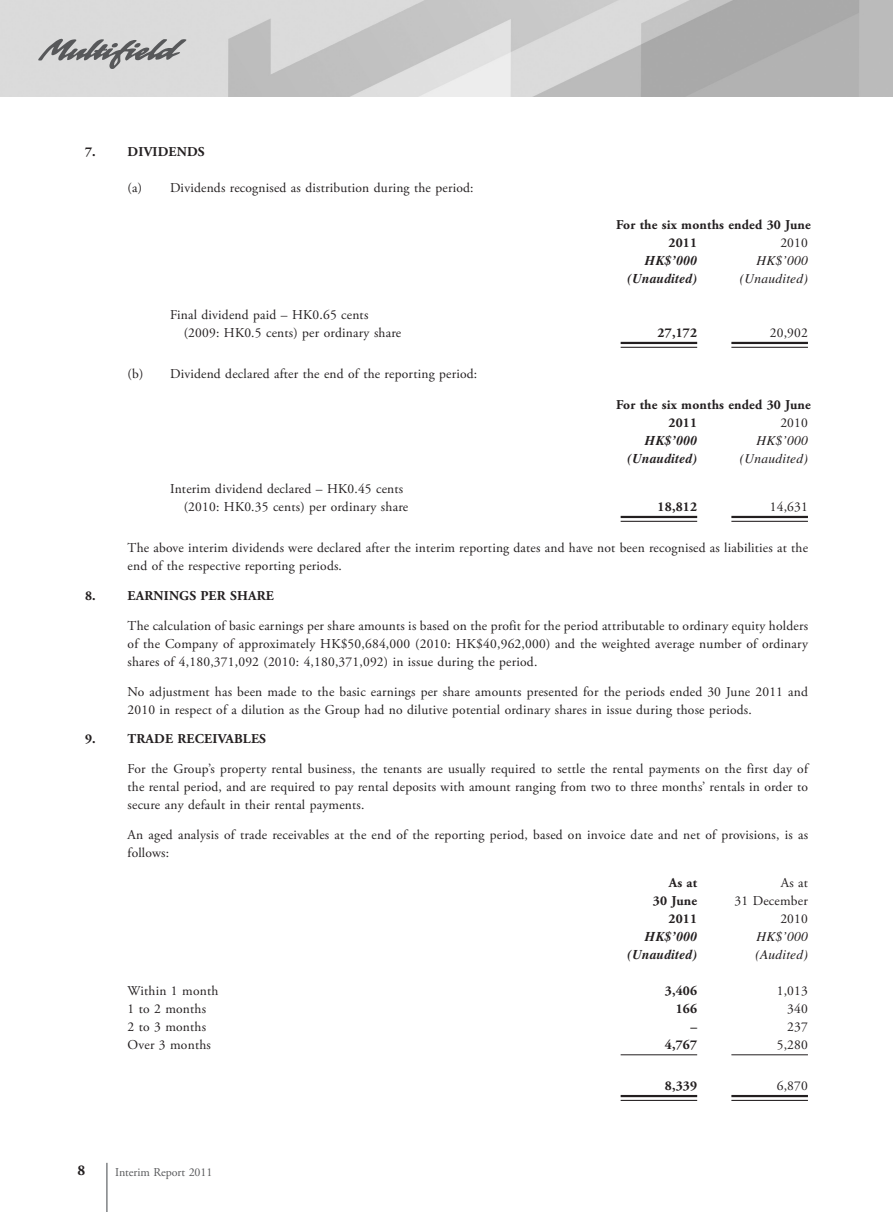
<style>
.page{position:relative;width:893px;height:1212px;background:#fff}
.page>*{position:absolute;margin:0;border:0;box-sizing:border-box;transform-origin:0 0}
.t1{font:13.5px/18px "Adobe Garamond Pro";letter-spacing:.015em;color:#231f20}
.t2{font:700 13.5px/18px "Adobe Garamond Pro";letter-spacing:.015em;color:#231f20}
.t3{font:italic 700 13.5px "Times";letter-spacing:.015em;color:#231f20}
.t4{font:italic 13.5px "Times";letter-spacing:.015em;color:#231f20}
.t5{font:12px "Adobe Garamond Pro";letter-spacing:-.005em;color:#57585a}
</style>
<div class="page">
<img style="left:0;top:0;width:893px;height:96px">
<svg style="left:38px;top:38px;width:149px;height:31px;background:#b0b1b1"></svg>
<hr style="left:106px;top:1163px;width:2px;height:49px;background:#808285">
<hr style="left:621px;top:342px;width:76px;height:2px;background:#231f20">
<hr style="left:621px;top:347px;width:76px;height:1px;background:#231f20">
<hr style="left:731px;top:342px;width:77px;height:2px;background:#231f20">
<hr style="left:731px;top:347px;width:77px;height:1px;background:#231f20">
<hr style="left:621px;top:516px;width:76px;height:2px;background:#231f20">
<hr style="left:621px;top:521px;width:76px;height:1px;background:#231f20">
<hr style="left:731px;top:516px;width:77px;height:2px;background:#231f20">
<hr style="left:731px;top:521px;width:77px;height:1px;background:#231f20">
<hr style="left:621px;top:1054px;width:76px;height:1px;background:#231f20">
<hr style="left:731px;top:1054px;width:77px;height:1px;background:#231f20">
<hr style="left:621px;top:1095px;width:76px;height:2px;background:#231f20">
<hr style="left:621px;top:1100px;width:76px;height:1px;background:#231f20">
<hr style="left:731px;top:1095px;width:77px;height:2px;background:#231f20">
<hr style="left:731px;top:1100px;width:77px;height:1px;background:#231f20">
<p class="t2" style="left:85px;top:143px;width:78px">7. Dividends</p>
<p class="t1" style="left:128px;top:179px;width:348px">(a) Dividends recognised as distribution during the period:</p>
<p class="t1" style="left:184px;top:306px;width:219px;text-indent:-14px">Final dividend paid – HK0.65 cents (2009: HK0.5 cents) per ordinary share</p>
<p class="t1" style="left:128px;top:365px;width:351px">(b) Dividend declared after the end of the reporting period:</p>
<p class="t2" style="left:668px;top:216px;width:144px;text-indent:-52px">For the six months ended 30 June<br>2011</p>
<p class="t1" style="left:780px;top:234px;width:29px">2010</p>
<p class="t3" style="left:645px;top:253px;width:54px">HK$’000</p>
<p class="t4" style="left:756px;top:253px;width:53px">HK$’000</p>
<p class="t3" style="left:628px;top:271px;width:71px">(Unaudited)</p>
<p class="t4" style="left:740px;top:271px;width:70px">(Unaudited)</p>
<p class="t2" style="left:658px;top:324px;width:41px">27,1 72</p>
<p class="t1" style="left:770px;top:324px;width:40px">20,902</p>
<p class="t2" style="left:668px;top:396px;width:144px;text-indent:-52px">For the six months ended 30 June<br>2011</p>
<p class="t1" style="left:780px;top:414px;width:29px">2010</p>
<p class="t3" style="left:645px;top:433px;width:54px">HK$’000</p>
<p class="t4" style="left:756px;top:433px;width:53px">HK$’000</p>
<p class="t3" style="left:628px;top:451px;width:71px">(Unaudited)</p>
<p class="t4" style="left:740px;top:451px;width:70px">(Unaudited)</p>
<p class="t1" style="left:184px;top:480px;width:226px;text-indent:-14px">Interim dividend declared – HK0.45 cents (2010: HK0.35 cents) per ordinary share</p>
<p class="t2" style="left:658px;top:498px;width:41px">18,812</p>
<p class="t1" style="left:770px;top:498px;width:40px">14,631</p>
<p class="t1" style="left:128px;top:539px;width:682px">The above interim dividends were declared after the interim reporting dates and have not been recognised as liabilities at the end of the respective reporting periods.</p>
<p class="t2" style="left:85px;top:587px;width:190px">8. EARNINGS PER SHARE</p>
<p class="t1" style="left:128px;top:617px;width:682px;text-align:justify">The calculation of basic earnings per share amounts is based on the profit for the period attributable to ordinary equity holders of the Company of approximately HK$50,684,000 (2010: HK$40,962,000) and the weighted average number of ordinary shares of 4,180,371,092 (2010: 4,180,371,092) in issue during the period.</p>
<p class="t1" style="left:128px;top:683px;width:682px">No adjustment has been made to the basic earnings per share amounts presented for the periods ended 30 June 2011 and<br>2010 in respect of a dilution as the Group had no dilutive potential ordinary shares in issue during those periods.</p>
<p class="t2" style="left:85px;top:730px;width:62px">9. Trade</p>
<p class="t2" style="left:177px;top:730px;width:18px">Recei</p>
<p class="t2" style="left:218px;top:730px;width:17px">vables</p>
<p class="t1" style="left:128px;top:760px;width:682px;text-align:justify">For the Group’s property rental business, the tenants are usually required to settle the rental payments on the first day of the rental period, and are required to pay rental deposits with amount ranging from two to three months’ rentals in order to secure any default in their rental payments.</p>
<p class="t1" style="left:128px;top:826px;width:682px">An aged analysis of trade receivables at the end of the reporting period, based on invoice date and net of provisions, is as follows:</p>
<p class="t2" style="left:669px;top:874px;width:30px">As at</p>
<p class="t1" style="left:781px;top:874px;width:29px">As at</p>
<p class="t2" style="left:653px;top:892px;width:46px">30 June</p>
<p class="t1" style="left:735px;top:892px;width:75px">31 December</p>
<p class="t2" style="left:668px;top:910px;width:20px">2011</p>
<p class="t1" style="left:780px;top:910px;width:29px">2010</p>
<p class="t3" style="left:645px;top:929px;width:54px">HK$’000</p>
<p class="t4" style="left:756px;top:929px;width:53px">HK$’000</p>
<p class="t3" style="left:628px;top:947px;width:71px">(Unaudited)</p>
<p class="t4" style="left:756px;top:947px;width:54px">(Audited)</p>
<p class="t1" style="left:128px;top:982px;width:92px">Within 1 month</p>
<p class="t2" style="left:665px;top:982px;width:34px">3,406</p>
<p class="t1" style="left:777px;top:982px;width:33px">1,013</p>
<p class="t1" style="left:128px;top:1000px;width:80px">1 to 2 months</p>
<p class="t2" style="left:676px;top:1000px;width:23px">166</p>
<p class="t1" style="left:787px;top:1000px;width:22px">340</p>
<p class="t1" style="left:128px;top:1018px;width:80px">2 to 3 months</p>
<p class="t2" style="left:690px;top:1018px;width:8px">–</p>
<p class="t1" style="left:787px;top:1018px;width:22px">237</p>
<p class="t1" style="left:128px;top:1036px;width:85px">Over 3 months</p>
<p class="t2" style="left:665px;top:1036px;width:34px">4,767</p>
<p class="t1" style="left:777px;top:1036px;width:33px">5,280</p>
<p class="t2" style="left:665px;top:1077px;width:34px">8,339</p>
<p class="t1" style="left:777px;top:1077px;width:33px">6,870</p>
<p class="t5" style="left:115px;top:1165px;width:99px">Interim Report 2011</p>
</div>
